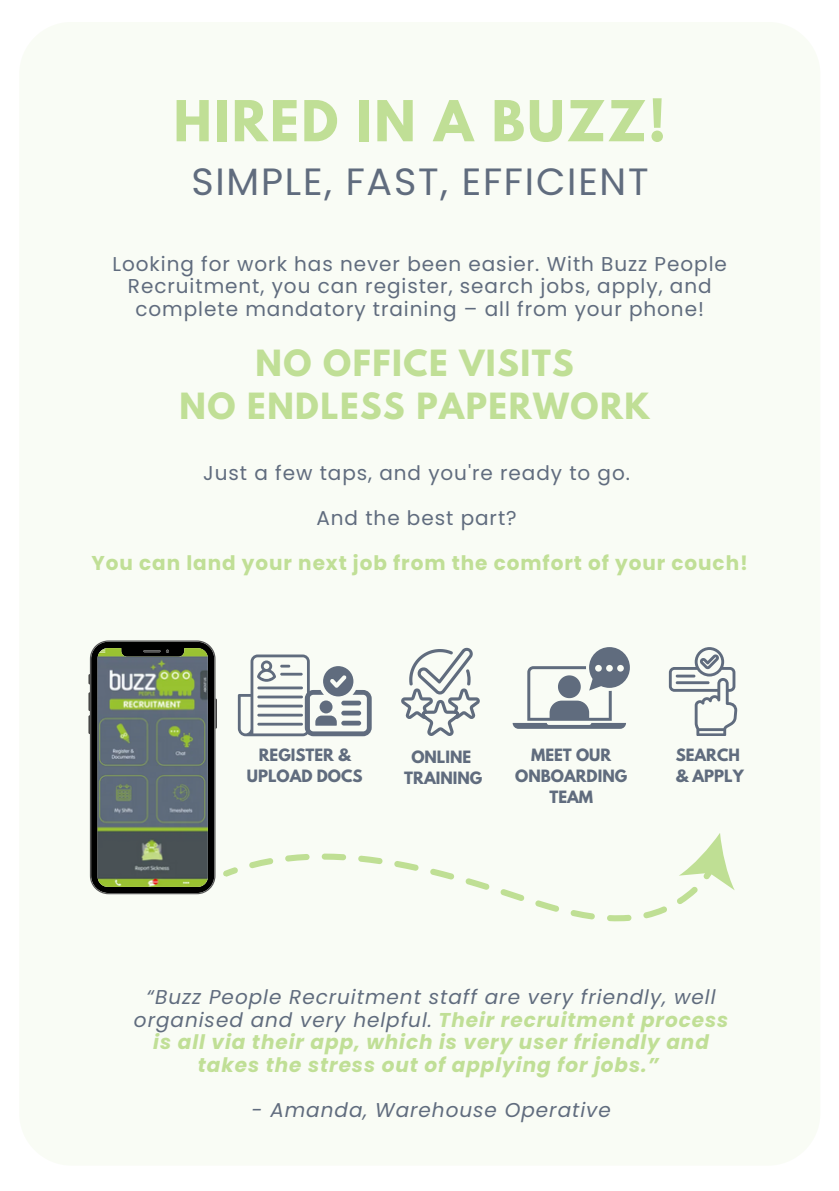
<style>
.page{position:relative;width:839px;height:1191px;background:#fff}
.page>*{position:absolute;margin:0;border:0;box-sizing:border-box;transform-origin:0 0}
.t1{font:700 50px "League Spartan";letter-spacing:.045em;color:#c0df96}
.t2{font:38px "Poppins";letter-spacing:.045em;color:#606c7e}
.t3{font:700 32px/43.6px "League Spartan";letter-spacing:.045em;color:#c0df96;text-align:center}
.t4{font:20px/22.4px "Poppins";letter-spacing:.045em;color:#606c7e;text-align:center}
.t5{font:italic 700 20px/22.4px "Poppins";letter-spacing:.045em;color:#c0df96;text-align:center}
.t6{font:700 20px "Poppins";letter-spacing:.045em;color:#c0df96}
.t7{font:italic 20px "Poppins";letter-spacing:.045em;color:#606c7e}
.t8{font:700 15px/21px "League Spartan";color:#606c7e;text-align:center}
.s1{font-weight:400;color:#606c7e}
</style>
<div class="page">
<div style="left:19px;top:22px;width:801px;height:1144px;background:#f9fcf5;border-radius:52px"></div>
<svg style="left:512px;top:647px;width:117px;height:82px"></svg>
<svg style="left:401px;top:648px;width:79px;height:88px"></svg>
<svg style="left:668px;top:647px;width:69px;height:89px"></svg>
<svg style="left:88px;top:640px;width:283px;height:254px"></svg>
<svg style="left:248px;top:769px;width:450px;height:153px"></svg>
<svg style="left:678px;top:825px;width:57px;height:66px"></svg>
<h1 class="t1" style="left:173px;top:96px;width:494px">HIRED IN A BUZZ!</h1>
<h2 class="t2" style="left:191px;top:155px;width:459px">SIMPLE, FAST, EFFICIENT</h2>
<h5 class="t4" style="left:113px;top:253px;width:616px">Looking for work has never been easier. With Buzz People<br>Recruitment, you can register, search jobs, apply, and complete mandatory training – all from your phone!</h5>
<h5 class="t3" style="left:179px;top:345px;width:471px">NO OFFICE VISITS<br>NO ENDLESS PAPERWORK</h5>
<h4 class="t4" style="left:203px;top:461px;width:428px">Just a few taps, and you're ready to go.</h4>
<p class="t4" style="left:316px;top:506px;width:202px">And the best part?</p>
<p class="t6" style="left:92px;top:549px;width:657px">You can land your next job from the comfort of your couch!</p>
<p class="t8" style="left:247px;top:746px;width:117px">REGISTER &amp;<br>UPLOAD DOCS</p>
<p class="t8" style="left:411px;top:749px;width:61px">ONLINE</p>
<p class="t8" style="left:404px;top:770px;width:80px">TRAINING</p>
<p class="t8" style="left:515px;top:746px;width:114px">MEET OUR<br>ONBOARDING<br>TEAM</p>
<p class="t8" style="left:675px;top:746px;width:70px;text-align:left">SEARCH &amp; APPLY</p>
<h5 class="t5" style="left:134px;top:986px;width:595px"><span class="s1">“Buzz People Recruitment staff are very friendly, well organised and very helpful.</span> Their recruitment process is all via their app, which is very user friendly and takes the stress out of applying for jobs.”</h5>
<h3 class="t7" style="left:251px;top:1096px;width:361px">- Amanda, Warehouse Operative</h3>
</div>
